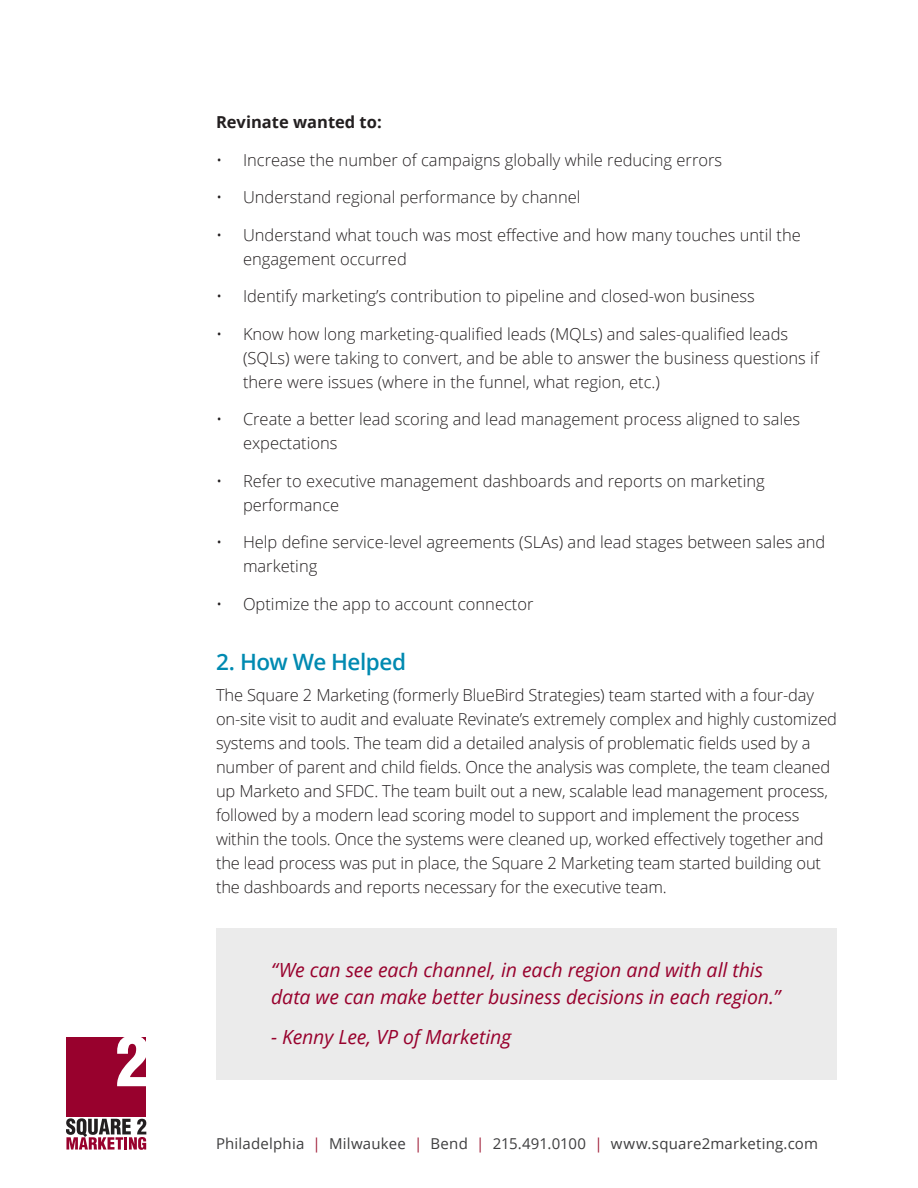
<style>
.page{position:relative;width:918px;height:1188px;background:#fff}
.page>*{position:absolute;margin:0;border:0;box-sizing:border-box;transform-origin:0 0}
.Subheads{font:600 22.5px "Open Sans";letter-spacing:-.02em;color:#008ab1}
.call-out{font:italic 19.5px/27px "Open Sans";letter-spacing:-.005em;color:#98012d}
.body_copy{font:300 16.5px/24px "Open Sans";color:#231f20}
.body_copy-2{font:700 16.5px "Open Sans";color:#231f20}
.t1{font:15px "Open Sans";letter-spacing:.015em;color:#3e3e3f}
.s1{color:#a1213a}
</style>
<div class="page">
<div style="left:66px;top:1037px;width:80px;height:80px;background:#98012d"></div>
<svg style="left:66px;top:1118px;width:80px;height:32px"></svg>
<svg style="left:117px;top:1037px;width:29px;height:49px"></svg>
<div style="left:216px;top:929px;width:621px;height:151px;background:#ebebeb"></div>
<p class="body_copy-2" style="left:216px;top:111px;width:167px">Revinate wanted to:</p>
<p class="body_copy" style="left:216px;top:147px;width:508px">• Increase the number of campaigns globally while reducing errors</p>
<p class="body_copy" style="left:216px;top:185px;width:366px">• Understand regional performance by channel</p>
<p class="body_copy" style="left:243px;top:222px;width:559px;text-indent:-27px">• Understand what touch was most effective and how many touches until the engagement occurred</p>
<p class="body_copy" style="left:216px;top:284px;width:540px">• Identify marketing’s contribution to pipeline and closed-won business</p>
<p class="body_copy" style="left:243px;top:321px;width:577px;text-indent:-27px">• Know how long marketing-qualified leads (MQLs) and sales-qualified leads (SQLs) were taking to convert, and be able to answer the business questions if there were issues (where in the funnel, what region, etc.)</p>
<p class="body_copy" style="left:243px;top:407px;width:559px;text-indent:-27px">• Create a better lead scoring and lead management process aligned to sales expectations</p>
<p class="body_copy" style="left:243px;top:468px;width:523px;text-indent:-27px">• Refer to executive management dashboards and reports on marketing performance</p>
<p class="body_copy" style="left:243px;top:530px;width:584px;text-indent:-27px">• Help define service-level agreements (SLAs) and lead stages between sales and marketing</p>
<p class="body_copy" style="left:216px;top:591px;width:319px">• Optimize the app to account connector</p>
<p class="Subheads" style="left:216px;top:647px;width:192px">2. How We Helped</p>
<p class="body_copy" style="left:216px;top:683px;width:623px">The Square 2 Marketing (formerly BlueBird Strategies) team started with a four-day on-site visit to audit and evaluate Revinate’s extremely complex and highly customized systems and tools. The team did a detailed analysis of problematic fields used by a number of parent and child fields. Once the analysis was complete, the team cleaned up Marketo and SFDC. The team built out a new, scalable lead management process, followed by a modern lead scoring model to support and implement the process within the tools. Once the systems were cleaned up, worked effectively together and the lead process was put in place, the Square 2 Marketing team started building out the dashboards and reports necessary for the executive team.</p>
<p class="call-out" style="left:271px;top:956px;width:511px">“We can see each channel, in each region and with all this data we can make better business decisions in each region.”</p>
<p class="call-out" style="left:271px;top:1023px;width:242px">- Kenny Lee, VP of Marketing</p>
<p class="t1" style="left:216px;top:1133px;width:604px">Philadelphia <span class="s1">|</span> Milwaukee <span class="s1">|</span> Bend <span class="s1">|</span> 215.491.0100 <span class="s1">|</span> www.square2marketing.com</p>
</div>
